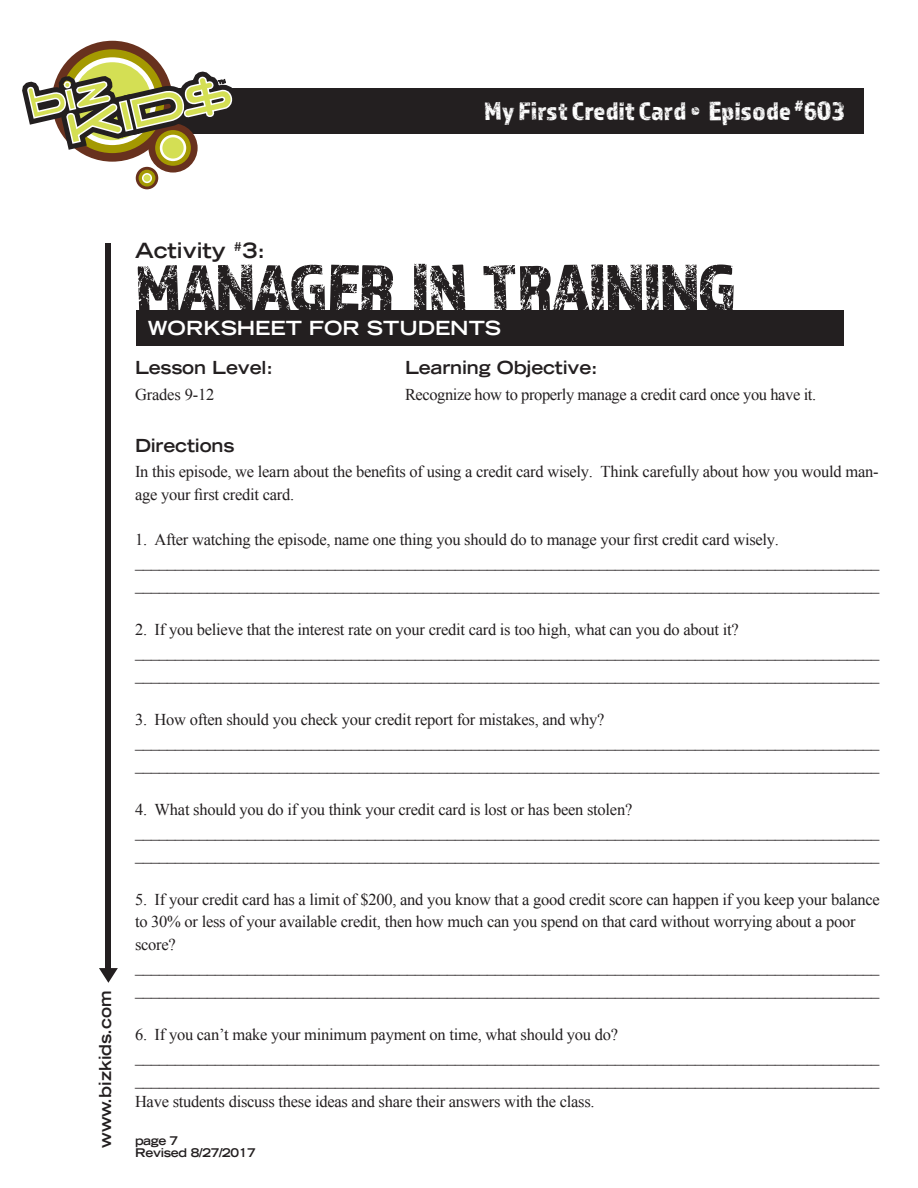
<style>
.page{position:relative;width:918px;height:1188px;background:#fff}
.page>*{position:absolute;margin:0;border:0;box-sizing:border-box;transform-origin:0 0}
.t1{font:70.5px "Almaq Rough";letter-spacing:-.025em;color:#231f20}
.t2{font:27px "Almaq Rough";color:#fff}
.t3{font:700 expanded 21px "Trade Gothic LT Std";color:#231f20}
.t4{font:700 expanded 19.5px "Trade Gothic LT Std";color:#fff}
.SUBHEAD{font:700 expanded 18px "Trade Gothic LT Std";letter-spacing:-.01em;color:#231f20}
.SUBHEAD-2{font:16.5px/22.5px "Times New Roman";letter-spacing:-.015em;color:#231f20}
.t5{font:700 expanded 16.5px "Trade Gothic LT Std";color:#231f20}
.t6{font:700 expanded 12px/12px "Trade Gothic LT Std";letter-spacing:-.025em;color:#231f20}
</style>
<div class="page">
<div style="left:99px;top:88px;width:765px;height:45px;background:#231f20"></div>
<div style="left:106px;top:243px;width:5px;height:730px;background:#231f20"></div>
<svg style="left:99px;top:968px;width:19px;height:15px"></svg>
<svg style="left:22px;top:40px;width:215px;height:150px"></svg>
<div style="left:136px;top:310px;width:708px;height:36px;background:#231f20"></div>
<h2 class="t2" style="left:484px;top:95px;width:362px">My First Credit Card • Episode <sup>#</sup>603</h2>
<p class="t5" style="left:95px;top:1148px;width:159px;rotate:-90deg">www.bizkids.com</p>
<p class="t3" style="left:135px;top:237px;width:132px">Activity <sup>#</sup>3:</p>
<p class="t1" style="left:135px;top:246px;width:604px">MANAGER IN TRAINING</p>
<p class="t4" style="left:148px;top:315px;width:355px">WORKSHEET FOR STUDENTS</p>
<p class="SUBHEAD" style="left:135px;top:356px;width:139px">Lesson Level:</p>
<p class="SUBHEAD" style="left:405px;top:356px;width:194px">Learning Objective:</p>
<p class="SUBHEAD-2" style="left:135px;top:383px;width:81px">Grades 9-12</p>
<p class="SUBHEAD-2" style="left:405px;top:383px;width:413px">Recognize how to properly manage a credit card once you have it.</p>
<p class="SUBHEAD" style="left:135px;top:433px;width:101px">Directions</p>
<p class="SUBHEAD-2" style="left:135px;top:460px;width:745px">In this episode, we learn about the benefits of using a credit card wisely. Think carefully about how you would man&shy;age your first credit card.</p>
<p class="SUBHEAD-2" style="left:135px;top:528px;width:646px">1. After watching the episode, name one thing you should do to manage your first credit card wisely.</p>
<p class="SUBHEAD-2" style="left:135px;top:550px;width:746px">_____________________________________________________________________________________________ _____________________________________________________________________________________________</p>
<p class="SUBHEAD-2" style="left:135px;top:618px;width:605px">2. If you believe that the interest rate on your credit card is too high, what can you do about it?</p>
<p class="SUBHEAD-2" style="left:135px;top:640px;width:746px">_____________________________________________________________________________________________ _____________________________________________________________________________________________</p>
<p class="SUBHEAD-2" style="left:135px;top:708px;width:471px">3. How often should you check your credit report for mistakes, and why?</p>
<p class="SUBHEAD-2" style="left:135px;top:730px;width:746px">_____________________________________________________________________________________________ _____________________________________________________________________________________________</p>
<p class="SUBHEAD-2" style="left:135px;top:798px;width:499px">4. What should you do if you think your credit card is lost or has been stolen?</p>
<p class="SUBHEAD-2" style="left:135px;top:820px;width:746px">_____________________________________________________________________________________________ _____________________________________________________________________________________________</p>
<p class="SUBHEAD-2" style="left:135px;top:888px;width:746px">5. If your credit card has a limit of $200, and you know that a good credit score can happen if you keep your balance to 30% or less of your available credit, then how much can you spend on that card without worrying about a poor score?</p>
<p class="SUBHEAD-2" style="left:135px;top:955px;width:746px">_____________________________________________________________________________________________ _____________________________________________________________________________________________</p>
<p class="SUBHEAD-2" style="left:135px;top:1023px;width:485px">6. If you can’t make your minimum payment on time, what should you do?</p>
<p class="SUBHEAD-2" style="left:135px;top:1045px;width:746px">_____________________________________________________________________________________________ _____________________________________________________________________________________________</p>
<p class="SUBHEAD-2" style="left:135px;top:1090px;width:461px">Have students discuss these ideas and share their answers with the class.</p>
<p class="t6" style="left:135px;top:1135px;width:122px">page 7<br>Revised 8/27/2017</p>
</div>
